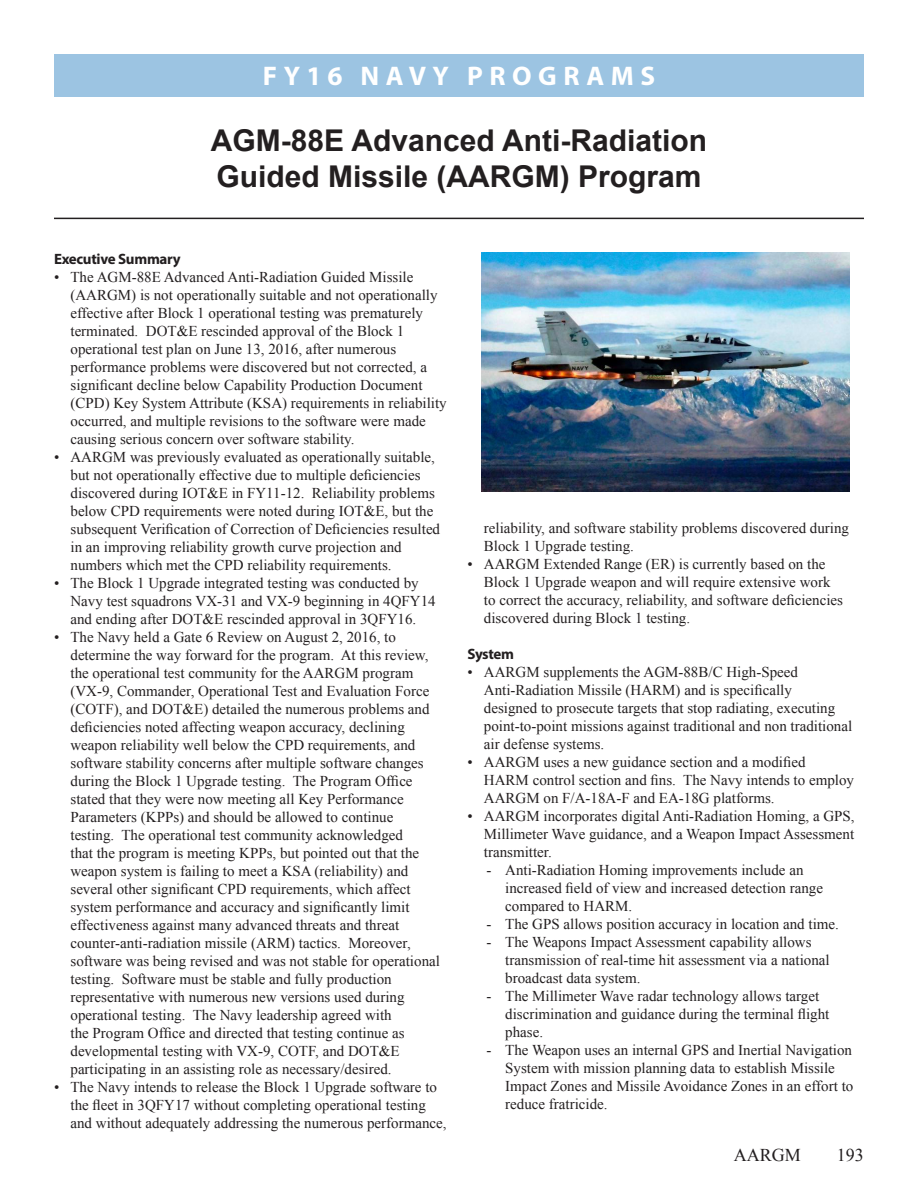
<style>
.page{position:relative;width:918px;height:1188px;background:#fff}
.page>*{position:absolute;margin:0;border:0;box-sizing:border-box;transform-origin:0 0}
.Program_Name{font:700 30px/36px "Arial";color:#231f20}
.Centered_Heading{font:700 27px "Myriad Pro";letter-spacing:.24em;color:#fff}
.t1{font:18px "Times New Roman";color:#231f20}
.bullet_para{font:15px/18px "Times New Roman";color:#231f20}
.Heading{font:700 15px "Myriad Pro";letter-spacing:-.02em;color:#231f20}
</style>
<div class="page">
<hr style="left:54px;top:218px;width:810px;height:1px;background:#231f20">
<div style="left:54px;top:54px;width:810px;height:43px;background:#9cc4e2"></div>
<img style="left:481px;top:252px;width:369px;height:239px">
<p class="Centered_Heading" style="left:263px;top:59px;width:394px">FY16 NAVY PROGRAMS</p>
<p class="Program_Name" style="left:211px;top:123px;width:498px">AGM-88E Advanced Anti-Radiation<br>Guided Missile (AARGM) Program</p>
<p class="Heading" style="left:54px;top:249px;width:128px">Executive Summary</p>
<p class="bullet_para" style="left:71px;top:267px;width:378px;text-indent:-17px">• The AGM-88E Advanced Anti-Radiation Guided Missile (AARGM) is not operationally suitable and not operationally effective after Block 1 operational testing was prematurely terminated. DOT&amp;E rescinded approval of the Block 1 operational test plan on June 13, 2016, after numerous performance problems were discovered but not corrected, a significant decline below Capability Production Document (CPD) Key System Attribute (KSA) requirements in reliability occurred, and multiple revisions to the software were made causing serious concern over software stability.</p>
<p class="bullet_para" style="left:71px;top:447px;width:371px;text-indent:-17px">• AARGM was previously evaluated as operationally suitable, but not operationally effective due to multiple deficiencies discovered during IOT&amp;E in FY11-12. Reliability problems below CPD requirements were noted during IOT&amp;E, but the subsequent Verification of Correction of Deficiencies resulted in an improving reliability growth curve projection and numbers which met the CPD reliability requirements.</p>
<p class="bullet_para" style="left:71px;top:573px;width:367px;text-indent:-17px">• The Block 1 Upgrade integrated testing was conducted by<br>Navy test squadrons VX-31 and VX-9 beginning in 4QFY14 and ending after DOT&amp;E rescinded approval in 3QFY16.</p>
<p class="bullet_para" style="left:71px;top:627px;width:371px;text-indent:-17px">• The Navy held a Gate 6 Review on August 2, 2016, to determine the way forward for the program. At this review, the operational test community for the AARGM program (VX-9, Commander, Operational Test and Evaluation Force (COTF), and DOT&amp;E) detailed the numerous problems and deficiencies noted affecting weapon accuracy, declining weapon reliability well below the CPD requirements, and software stability concerns after multiple software changes during the Block 1 Upgrade testing. The Program Office stated that they were now meeting all Key Performance Parameters (KPPs) and should be allowed to continue testing. The operational test community acknowledged<br>that the program is meeting KPPs, but pointed out that the weapon system is failing to meet a KSA (reliability) and several other significant CPD requirements, which affect system performance and accuracy and significantly limit effectiveness against many advanced threats and threat counter‑anti‑radiation missile (ARM) tactics. Moreover, software was being revised and was not stable for operational testing. Software must be stable and fully production representative with numerous new versions used during operational testing. The Navy leadership agreed with<br>the Program Office and directed that testing continue as developmental testing with VX-9, COTF, and DOT&amp;E participating in an assisting role as necessary/desired.</p>
<p class="bullet_para" style="left:71px;top:1077px;width:378px;text-indent:-17px">• The Navy intends to release the Block 1 Upgrade software to the fleet in 3QFY17 without completing operational testing and without adequately addressing the numerous performance,</p>
<p class="bullet_para" style="left:484px;top:519px;width:367px">reliability, and software stability problems discovered during<br>Block 1 Upgrade testing.</p>
<p class="bullet_para" style="left:484px;top:555px;width:361px;text-indent:-17px">• AARGM Extended Range (ER) is currently based on the Block 1 Upgrade weapon and will require extensive work to correct the accuracy, reliability, and software deficiencies discovered during Block 1 testing.</p>
<p class="Heading" style="left:467px;top:644px;width:48px">System</p>
<p class="bullet_para" style="left:484px;top:663px;width:370px;text-indent:-17px">• AARGM supplements the AGM-88B/C High-Speed Anti‑Radiation Missile (HARM) and is specifically<br>designed to prosecute targets that stop radiating, executing point‑to‑point missions against traditional and non traditional air defense systems.</p>
<p class="bullet_para" style="left:484px;top:753px;width:372px;text-indent:-17px">• AARGM uses a new guidance section and a modified<br>HARM control section and fins. The Navy intends to employ<br>AARGM on F/A-18A-F and EA-18G platforms.</p>
<p class="bullet_para" style="left:484px;top:807px;width:372px;text-align:justify;text-indent:-17px">• AARGM incorporates digital Anti-Radiation Homing, a GPS, Millimeter Wave guidance, and a Weapon Impact Assessment transmitter.</p>
<p class="bullet_para" style="left:505px;top:861px;width:319px;text-indent:-19px">- Anti-Radiation Homing improvements include an increased field of view and increased detection range compared to HARM.</p>
<p class="bullet_para" style="left:486px;top:915px;width:354px">- The GPS allows position accuracy in location and time.</p>
<p class="bullet_para" style="left:505px;top:933px;width:326px;text-indent:-19px">- The Weapons Impact Assessment capability allows transmission of real-time hit assessment via a national broadcast data system.</p>
<p class="bullet_para" style="left:505px;top:987px;width:326px;text-indent:-19px">- The Millimeter Wave radar technology allows target discrimination and guidance during the terminal flight phase.</p>
<p class="bullet_para" style="left:505px;top:1041px;width:350px;text-indent:-19px">- The Weapon uses an internal GPS and Inertial Navigation System with mission planning data to establish Missile Impact Zones and Missile Avoidance Zones in an effort to reduce fratricide.</p>
<p class="t1" style="left:734px;top:1143px;width:68px">AARGM</p>
<p class="t1" style="left:837px;top:1143px;width:28px">193</p>
</div>
